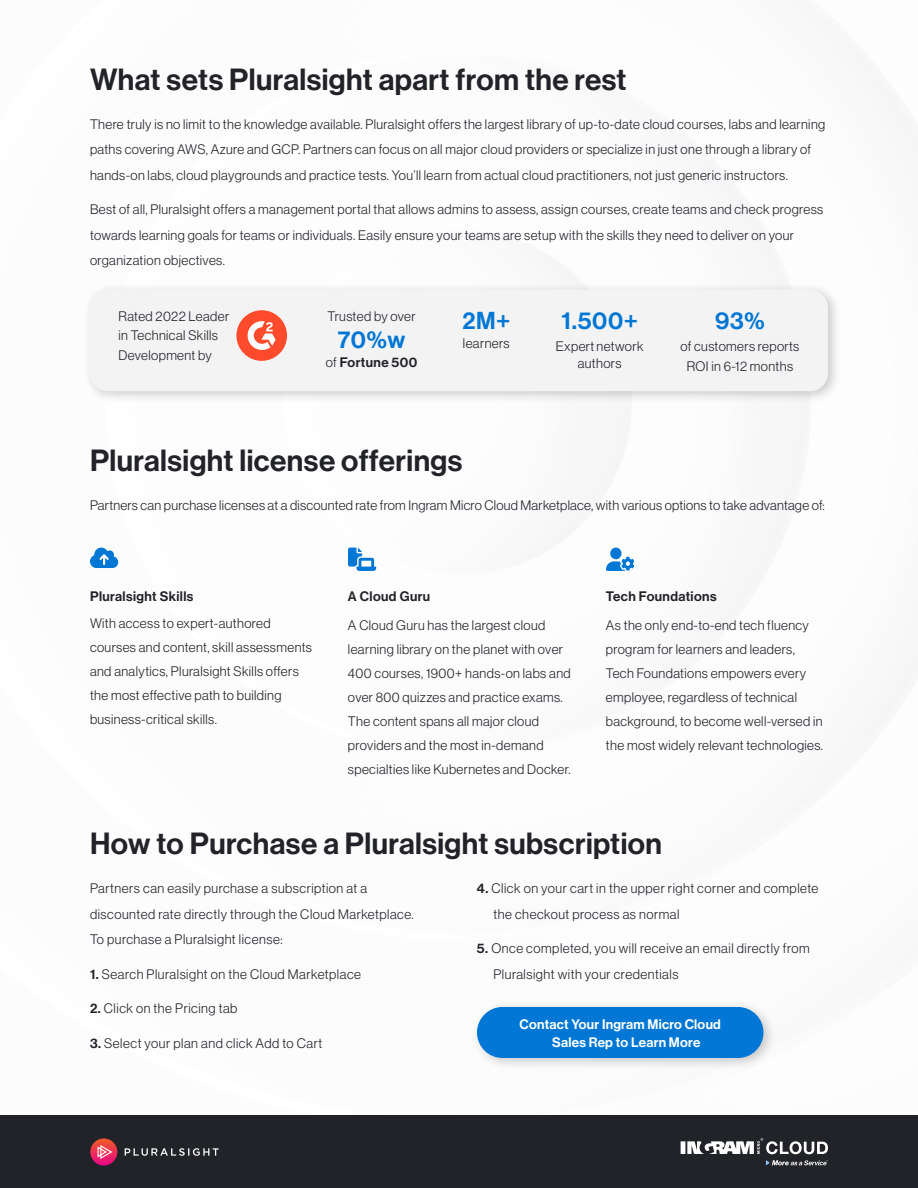
<style>
.page{position:relative;width:918px;height:1188px;background:#fff}
.page>*{position:absolute;margin:0;border:0;box-sizing:border-box;transform-origin:0 0}
.t1{font:30px "N Haas Grotesk DS Pro 65 Md";letter-spacing:.015em;color:#222328}
.t2{font:24px "N Haas Grotesk DS Pro 65 Md";letter-spacing:.03em;color:#0077d4}
.t3{font:13.5px/24px "N Haas Grotesk DS Pro 45 Lt";letter-spacing:.03em;color:#222328}
.t4{font:13.5px "N Haas Grotesk DS Pro 65 Md";letter-spacing:.03em;color:#222328}
.t5{font:13.5px/18px "N Haas Grotesk DS Pro 65 Md";letter-spacing:.02em;color:#fff}
.s1{font-family:"N Haas Grotesk DS Pro 45 Lt"}
.s2{font-family:"N Haas Grotesk DS Pro 65 Md"}
</style>
<div class="page">
<div style="left:0;top:1116px;width:918px;height:72px;background:#222328"></div>
<svg style="left:681px;top:1138px;width:147px;height:16px"></svg>
<svg style="left:766px;top:1160px;width:62px;height:5px"></svg>
<svg style="left:90px;top:1138px;width:27px;height:27px"></svg>
<svg style="left:98px;top:1145px;width:15px;height:14px"></svg>
<svg style="left:125px;top:1148px;width:94px;height:8px"></svg>
<svg style="left:90px;top:548px;width:28px;height:20px"></svg>
<svg style="left:348px;top:548px;width:28px;height:23px"></svg>
<svg style="left:606px;top:548px;width:28px;height:23px"></svg>
<div style="left:83px;top:282px;width:759px;height:122px;background:#000;opacity:.2"></div>
<div style="left:90px;top:290px;width:738px;height:101px;background:#f3f3f4;border-radius:18px"></div>
<div style="left:236px;top:310px;width:51px;height:51px;background:#ff4a2b;border-radius:50%"></div>
<svg style="left:248px;top:321px;width:28px;height:29px"></svg>
<div style="left:471px;top:1000px;width:306px;height:71px;background:#000;opacity:.2"></div>
<div style="left:477px;top:1007px;width:286px;height:51px;background:#0077d4;border-radius:26px"></div>
<h1 class="t1" style="left:90px;top:62px;width:538px">What sets Pluralsight apart from the rest</h1>
<p class="t3" style="left:90px;top:111px;width:737px;line-height:25.5px">There truly is no limit to the knowledge available. Pluralsight offers the largest library of up-to-date cloud courses, labs and learning paths covering AWS, Azure and GCP. Partners can focus on all major cloud providers or specialize in just one through a library of hands-on labs, cloud playgrounds and practice tests. You’ll learn from actual cloud practitioners, not just generic instructors.</p>
<p class="t3" style="left:90px;top:197px;width:735px;line-height:25.5px">Best of all, Pluralsight offers a management portal that allows admins to assess, assign courses, create teams and check progress towards learning goals for teams or individuals. Easily ensure your teams are setup with the skills they need to deliver on your organization objectives.</p>
<p class="t3" style="left:119px;top:306px;width:112px;line-height:19.5px">Rated 2022 Leader in Technical Skills<br>Development by</p>
<p class="t3" style="left:327px;top:304px;width:90px">Trusted by over</p>
<h2 class="t2" style="left:338px;top:325px;width:69px">70%w</h2>
<p class="t4" style="left:326px;top:355px;width:93px"><span class="s1">of</span> Fortune 500</p>
<h2 class="t2" style="left:462px;top:306px;width:49px">2M+</h2>
<p class="t3" style="left:463px;top:332px;width:48px">learners</p>
<h1 class="t1" style="left:90px;top:444px;width:374px">Pluralsight license offerings</h1>
<h2 class="t2" style="left:562px;top:306px;width:78px">1.500+</h2>
<p class="t3" style="left:556px;top:338px;width:89px;line-height:16.5px;text-align:center">Expert network authors</p>
<h2 class="t2" style="left:715px;top:306px;width:51px">93%</h2>
<p class="t3" style="left:680px;top:337px;width:120px;line-height:19.5px;text-align:center">of customers reports<br>ROI in 6-12 months</p>
<p class="t3" style="left:90px;top:494px;width:736px">Partners can purchase licenses at a discounted rate from Ingram Micro Cloud Marketplace, with various options to take advantage of:</p>
<p class="t4" style="left:90px;top:589px;width:105px">Pluralsight Skills</p>
<p class="t3" style="left:90px;top:612px;width:224px">With access to expert-authored courses and content, skill assessments and analytics, Pluralsight Skills offers the most effective path to building business-critical skills.</p>
<p class="t4" style="left:348px;top:589px;width:84px">A Cloud Guru</p>
<p class="t3" style="left:348px;top:613px;width:224px">A Cloud Guru has the largest cloud learning library on the planet with over 400 courses, 1900+ hands-on labs and over 800 quizzes and practice exams.<br>The content spans all major cloud providers and the most in-demand specialties like Kubernetes and Docker.</p>
<p class="t4" style="left:606px;top:589px;width:112px">Tech Foundations</p>
<p class="t3" style="left:606px;top:613px;width:219px">As the only end-to-end tech fluency program for learners and leaders, Tech Foundations empowers every employee, regardless of technical background, to become well-versed in the most widely relevant technologies.</p>
<h1 class="t1" style="left:90px;top:826px;width:574px">How to Purchase a Pluralsight subscription</h1>
<p class="t3" style="left:90px;top:876px;width:325px;line-height:25.5px">Partners can easily purchase a subscription at a discounted rate directly through the Cloud Marketplace.<br>To purchase a Pluralsight license:</p>
<p class="t3" style="left:90px;top:962px;width:273px"><span class="s2">1.</span> Search Pluralsight on the Cloud Marketplace</p>
<p class="t3" style="left:90px;top:996px;width:149px"><span class="s2">2.</span> Click on the Pricing tab</p>
<p class="t3" style="left:90px;top:1031px;width:234px"><span class="s2">3.</span> Select your plan and click Add to Cart</p>
<p class="t3" style="left:493px;top:876px;width:326px;line-height:25.5px;text-indent:-16px"><span class="s2">4.</span> Click on your cart in the upper right corner and complete the checkout process as normal</p>
<p class="t3" style="left:493px;top:936px;width:318px;line-height:25.5px;text-indent:-16px"><span class="s2">5.</span> Once completed, you will receive an email directly from<br>Pluralsight with your credentials</p>
<p class="t5" style="left:552px;top:1015px;width:170px;text-indent:-33px">Contact Your Ingram Micro Cloud<br>Sales Rep to Learn More</p>
</div>
